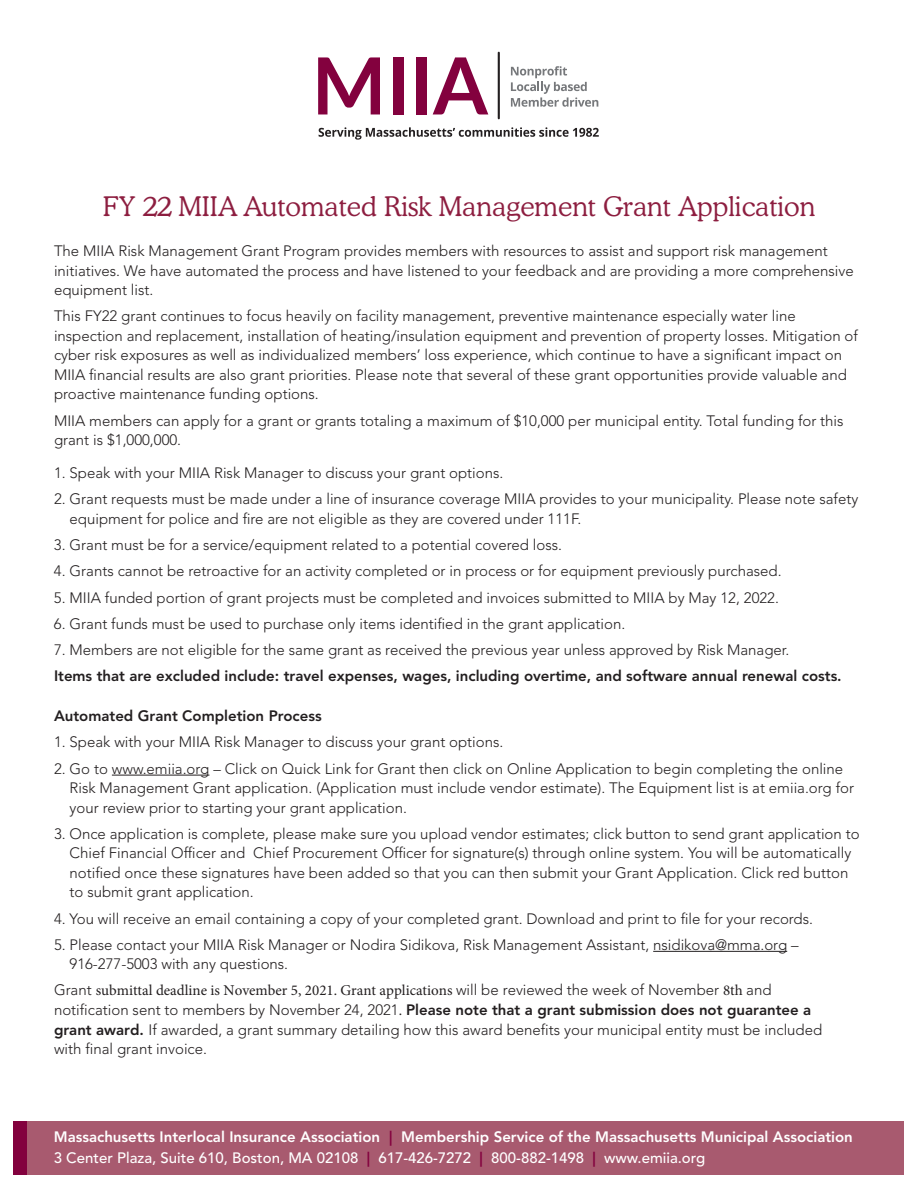
<style>
.page{position:relative;width:918px;height:1188px;background:#fff}
.page>*{position:absolute;margin:0;border:0;box-sizing:border-box;transform-origin:0 0}
.Text{font:300 27px "Cooper BT";color:#8d1e40}
.Text-2{font:300 15px/19.5px "Avenir LT Std";color:#231f20}
.Text-3{font:800 15px "Avenir LT Std";color:#231f20}
.t1{font:800 15px "Avenir LT Std";color:#fff}
.t2{font:500 15px "Avenir LT Std";color:#fff}
.s1{font-size:30px}
.s2{font-family:"Minion Pro";font-weight:400}
.s3{font-weight:800}
.s4{color:#83013e}
.s5{font-weight:800;color:#83013e}
</style>
<div class="page">
<hr style="left:498px;top:53px;width:2px;height:65px;background:#231f20">
<svg style="left:511px;top:66px;width:87px;height:41px"></svg>
<svg style="left:319px;top:127px;width:280px;height:13px"></svg>
<svg style="left:318px;top:57px;width:62px;height:57px"></svg>
<div style="left:393px;top:57px;width:10px;height:57px;background:#83013e"></div>
<div style="left:416px;top:57px;width:11px;height:57px;background:#83013e"></div>
<svg style="left:433px;top:57px;width:55px;height:57px"></svg>
<hr style="left:112px;top:775px;width:97px;height:1px;background:#231f20">
<hr style="left:653px;top:951px;width:134px;height:1px;background:#231f20">
<div style="left:14px;top:1121px;width:890px;height:53px;background:#a85a6f"></div>
<div style="left:14px;top:1121px;width:13px;height:53px;background:#83013e"></div>
<p class="Text" style="left:103px;top:190px;width:714px">FY <span class="s1">22</span> MIIA Automated Risk Management Grant Application</p>
<p class="Text-2" style="left:54px;top:241px;width:801px">The MIIA Risk Management Grant Program provides members with resources to assist and support risk management initiatives. We have automated the process and have listened to your feedback and are providing a more comprehensive equipment list.</p>
<p class="Text-2" style="left:54px;top:306px;width:805px">This FY22 grant continues to focus heavily on facility management, preventive maintenance especially water line inspection and replacement, installation of heating/insulation equipment and prevention of property losses. Mitigation of cyber risk exposures as well as individualized members’ loss experience, which continue to have a significant impact on MIIA financial results are also grant priorities. Please note that several of these grant opportunities provide valuable and proactive maintenance funding options.</p>
<p class="Text-2" style="left:54px;top:411px;width:791px">MIIA members can apply for a grant or grants totaling a maximum of $10,000 per municipal entity. Total funding for this grant is $1,000,000.</p>
<p class="Text-2" style="left:54px;top:463px;width:451px">1. Speak with your MIIA Risk Manager to discuss your grant options.</p>
<p class="Text-2" style="left:70px;top:489px;width:790px;text-indent:-16px">2. Grant requests must be made under a line of insurance coverage MIIA provides to your municipality. Please note safety equipment for police and fire are not eligible as they are covered under 111F.</p>
<p class="Text-2" style="left:54px;top:535px;width:510px">3. Grant must be for a service/equipment related to a potential covered loss.</p>
<p class="Text-2" style="left:54px;top:561px;width:729px">4. Grants cannot be retroactive for an activity completed or in process or for equipment previously purchased.</p>
<p class="Text-2" style="left:54px;top:588px;width:726px">5. MIIA funded portion of grant projects must be completed and invoices submitted to MIIA by May 12, 2022.</p>
<p class="Text-2" style="left:54px;top:614px;width:573px">6. Grant funds must be used to purchase only items identified in the grant application.</p>
<p class="Text-2" style="left:54px;top:640px;width:737px">7. Members are not eligible for the same grant as received the previous year unless approved by Risk Manager.</p>
<p class="Text-3" style="left:54px;top:667px;width:789px">Items that are excluded include: travel expenses, wages, including overtime, and software annual renewal costs.</p>
<p class="Text-3" style="left:54px;top:707px;width:269px">Automated Grant Completion Process</p>
<p class="Text-2" style="left:54px;top:732px;width:451px">1. Speak with your MIIA Risk Manager to discuss your grant options.</p>
<p class="Text-2" style="left:70px;top:759px;width:786px;text-indent:-16px">2. Go to www.emiia.org – Click on Quick Link for Grant then click on Online Application to begin completing the online<br>Risk Management Grant application. (Application must include vendor estimate). The Equipment list is at emiia.org for your review prior to starting your grant application.</p>
<p class="Text-2" style="left:70px;top:824px;width:792px;text-indent:-16px">3. Once application is complete, please make sure you upload vendor estimates; click button to send grant application to Chief Financial Officer and Chief Procurement Officer for signature(s) through online system. You will be automatically notified once these signatures have been added so that you can then submit your Grant Application. Click red button to submit grant application.</p>
<p class="Text-2" style="left:54px;top:909px;width:761px">4. You will receive an email containing a copy of your completed grant. Download and print to file for your records.</p>
<p class="Text-2" style="left:70px;top:935px;width:731px;text-indent:-16px">5. Please contact your MIIA Risk Manager or Nodira Sidikova, Risk Management Assistant, nsidikova@mma.org –<br>916-277-5003 with any questions.</p>
<p class="Text-2" style="left:54px;top:980px;width:770px">Grant <span class="s2">submittal deadline is November 5, 2021. Grant applications</span> will be reviewed the week of November <span class="s2">8th</span> and notification sent to members by November 24, 2021<span class="s2">.</span> <span class="s3">Please note that a grant submission does not guarantee a grant award.</span> If awarded, a grant summary detailing how this award benefits your municipal entity must be included with final grant invoice.</p>
<p class="t1" style="left:54px;top:1128px;width:801px">Massachusetts Interlocal Insurance Association <span class="s4">|</span> Membership Service of the Massachusetts Municipal Association</p>
<p class="t2" style="left:54px;top:1149px;width:653px">3 Center Plaza, Suite 610, Boston, MA 02108 <span class="s5">|</span> 617-426-7272 <span class="s5">|</span> 800-882-1498 <span class="s5">|</span> www.emiia.org</p>
</div>
